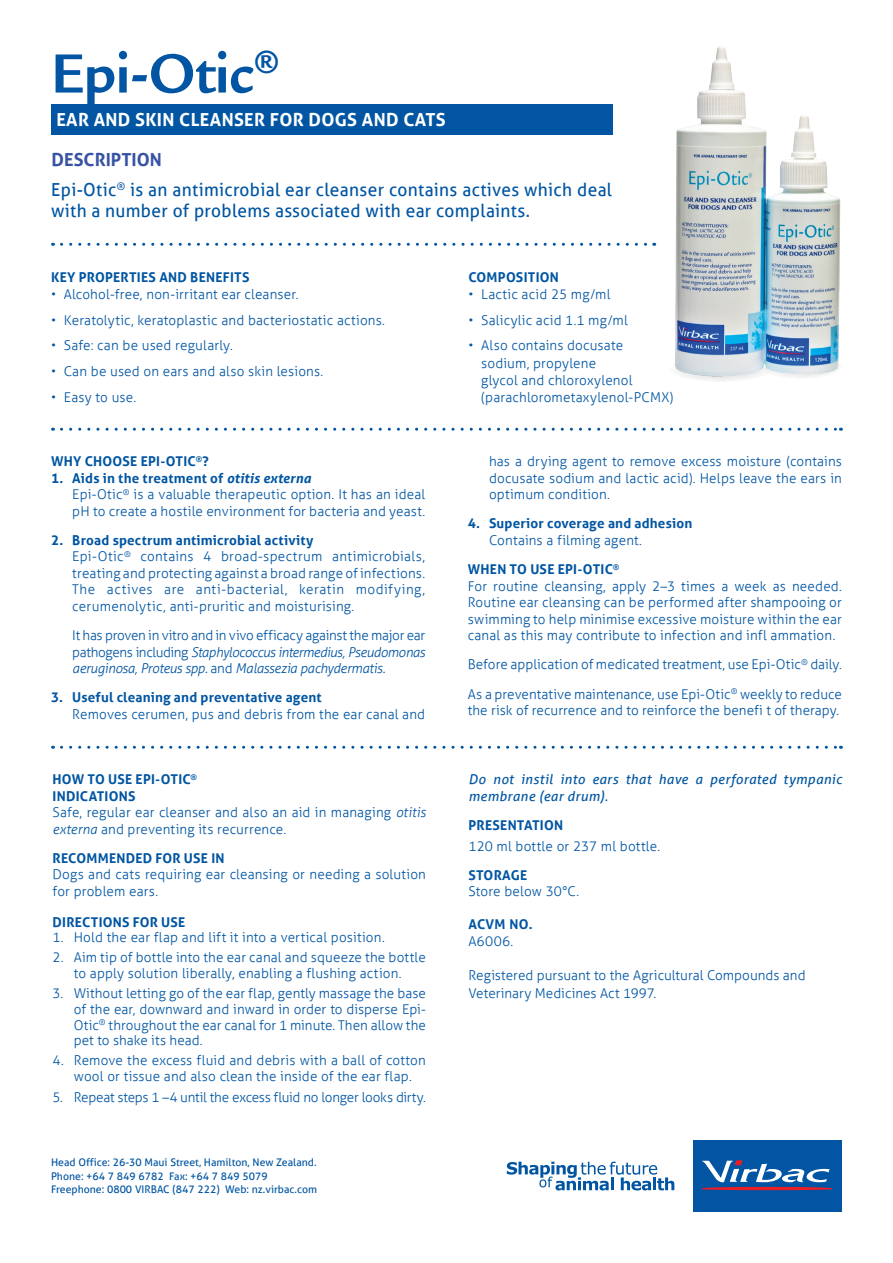
<style>
.page{position:relative;width:893px;height:1263px;background:#fff}
.page>*{position:absolute;margin:0;border:0;box-sizing:border-box;transform-origin:0 0}
.t1{font:700 60px "Legacy Sans Std";color:#0155a2;scale:.96 1}
.t2{font:18px/21px "Aller";letter-spacing:.02em;color:#0155a2;scale:.96 1}
.t3{font:700 18px "Aller";letter-spacing:.02em;color:#fff}
.t4{font:700 18px "Aller";color:#3853a3}
.Two_column_small_typ{font:300 13.5px/16.5px "Aller";letter-spacing:.01em;color:#0155a2}
.Two_column_small_typ-2{font:700 13.5px/16.5px "Aller";letter-spacing:.015em;color:#0155a2}
.Two_column_small_typ-3{font:italic 300 13.5px/16.5px "Aller";letter-spacing:-.02em;color:#0155a2;text-align:justify}
.Two_column_small_typ-4{font:italic 13.5px/16.5px "Aller";letter-spacing:.03em;color:#0155a2}
.Two_column_small_typ-5{font:300 13.5px "Aller";letter-spacing:-.02em;color:#0155a2}
.t5{font:10.5px/13.5px "Aller";color:#0155a2}
.s1{font-style:italic}
.s2{font-style:normal}
</style>
<div class="page">
<svg style="left:61px;top:243px;width:493px;height:3px"></svg>
<svg style="left:61px;top:428px;width:780px;height:3px"></svg>
<svg style="left:61px;top:746px;width:780px;height:3px"></svg>
<img style="left:554px;top:46px;width:287px;height:335px">
<div style="left:51px;top:104px;width:561px;height:31px;background:#0155a2"></div>
<svg style="left:507px;top:1161px;width:167px;height:29px"></svg>
<div style="left:693px;top:1140px;width:148px;height:72px;background:#0155a2"></div>
<div style="left:702px;top:1187px;width:130px;height:3px;border:1px solid #ee1d23;border-radius:50%"></div>
<svg style="left:702px;top:1160px;width:127px;height:23px"></svg>
<p class="t1" style="left:51px;top:39px;width:239px">Epi-Otic<sup>®</sup></p>
<p class="t3" style="left:56px;top:108px;width:391px">EAR AND SKIN CLEANSER FOR DOGS AND CATS</p>
<p class="t4" style="left:52px;top:149px;width:112px">DESCRIPTION</p>
<p class="t2" style="left:51px;top:179px;width:586px">Epi-Otic<sup>®</sup> is an antimicrobial ear cleanser contains actives which deal with a number of problems associated with ear complaints.</p>
<p class="Two_column_small_typ-2" style="left:51px;top:269px;width:200px">KEY PROPERTIES AND BENEFITS</p>
<p class="Two_column_small_typ" style="left:51px;top:286px;width:249px">• Alcohol-free, non-irritant ear cleanser.</p>
<p class="Two_column_small_typ" style="left:51px;top:312px;width:336px">• Keratolytic, keratoplastic and bacteriostatic actions.</p>
<p class="Two_column_small_typ" style="left:51px;top:337px;width:183px">• Safe: can be used regularly.</p>
<p class="Two_column_small_typ" style="left:51px;top:363px;width:274px">• Can be used on ears and also skin lesions.</p>
<p class="Two_column_small_typ" style="left:51px;top:389px;width:87px">• Easy to use.</p>
<p class="Two_column_small_typ-2" style="left:51px;top:453px;width:159px">WHY CHOOSE EPI-OTIC<sup>®</sup>?</p>
<p class="Two_column_small_typ-2" style="left:51px;top:469px;width:262px">1. Aids in the treatment of <span class="s1">otitis externa</span></p>
<p class="Two_column_small_typ" style="left:72px;top:486px;width:354px">Epi-Otic<sup>®</sup> is a valuable therapeutic option. It has an ideal pH to create a hostile environment for bacteria and yeast.</p>
<p class="Two_column_small_typ-2" style="left:51px;top:532px;width:264px">2. Broad spectrum antimicrobial activity</p>
<p class="Two_column_small_typ" style="left:72px;top:548px;width:354px;text-align:justify">Epi-Otic<sup>®</sup> contains 4 broad-spectrum antimicrobials, treating and protecting against a broad range of infections.<br>The actives are anti-bacterial, keratin modifying, cerumenolytic, anti-pruritic and moisturising.</p>
<p class="Two_column_small_typ-3" style="left:72px;top:627px;width:354px"><span class="s2">It has proven in vitro and in vivo efficacy against the major ear pathogens including</span> Staphylococcus intermedius, Pseudomonas aeruginosa, Proteus spp. <span class="s2">and</span> Malassezia pachydermatis.</p>
<p class="Two_column_small_typ-2" style="left:51px;top:689px;width:272px">3. Useful cleaning and preventative agent</p>
<p class="Two_column_small_typ" style="left:72px;top:706px;width:354px">Removes cerumen, pus and debris from the ear canal and</p>
<p class="Two_column_small_typ-2" style="left:53px;top:771px;width:146px">HOW TO USE EPI-OTIC<sup>®<br></sup>INDICATIONS</p>
<p class="Two_column_small_typ" style="left:53px;top:804px;width:375px">Safe, regular ear cleanser and also an aid in managing <span class="s1">otitis externa</span> and preventing its recurrence.</p>
<p class="Two_column_small_typ-2" style="left:53px;top:850px;width:174px">RECOMMENDED FOR USE IN</p>
<p class="Two_column_small_typ" style="left:53px;top:866px;width:375px">Dogs and cats requiring ear cleansing or needing a solution for problem ears.</p>
<p class="Two_column_small_typ-2" style="left:53px;top:913px;width:134px">DIRECTIONS FOR USE</p>
<p class="Two_column_small_typ" style="left:53px;top:929px;width:334px">1. Hold the ear flap and lift it into a vertical position.</p>
<p class="Two_column_small_typ" style="left:53px;top:950px;width:375px;line-height:15.8px;text-align:center">2. Aim tip of bottle into the ear canal and squeeze the bottle to apply solution liberally, enabling a flushing action.</p>
<p class="Two_column_small_typ" style="left:74px;top:985px;width:354px;line-height:15.8px;text-align:justify;text-indent:-21px">3. Without letting go of the ear flap, gently massage the base of the ear, downward and inward in order to disperse Epi-Otic<sup>®</sup> throughout the ear canal for 1 minute. Then allow the pet to shake its head.</p>
<p class="Two_column_small_typ" style="left:53px;top:1053px;width:375px;line-height:15.8px;text-align:center">4. Remove the excess fluid and debris with a ball of cotton wool or tissue and also clean the inside of the ear flap.</p>
<p class="Two_column_small_typ-5" style="left:53px;top:1089px;width:375px">5. Repeat steps 1 –4 until the excess fluid no longer looks dirty.</p>
<p class="t5" style="left:51px;top:1156px;width:267px">Head Office: 26-30 Maui Street, Hamilton, New Zealand.<br>Phone: +64 7 849 6782 Fax: +64 7 849 5079<br>Freephone: 0800 VIRBAC (847 222) Web: nz.virbac.com</p>
<p class="Two_column_small_typ-2" style="left:468px;top:269px;width:92px">COMPOSITION</p>
<p class="Two_column_small_typ" style="left:468px;top:286px;width:144px">• Lactic acid 25 mg/ml</p>
<p class="Two_column_small_typ" style="left:468px;top:312px;width:161px">• Salicylic acid 1.1 mg/ml</p>
<p class="Two_column_small_typ" style="left:481px;top:337px;width:194px;line-height:17.2px;text-indent:-13px">• Also contains docusate sodium, propylene<br>glycol and chloroxylenol (parachlorometaxylenol-PCMX)</p>
<p class="Two_column_small_typ" style="left:489px;top:453px;width:354px;text-align:justify">has a drying agent to remove excess moisture (contains docusate sodium and lactic acid). Helps leave the ears in optimum condition.</p>
<p class="Two_column_small_typ-2" style="left:468px;top:515px;width:226px">4. Superior coverage and adhesion</p>
<p class="Two_column_small_typ" style="left:489px;top:532px;width:155px">Contains a filming agent.</p>
<p class="Two_column_small_typ-2" style="left:468px;top:561px;width:153px">WHEN TO USE EPI-OTIC<sup>®</sup></p>
<p class="Two_column_small_typ" style="left:468px;top:577px;width:376px;text-align:justify">For routine cleansing, apply 2–3 times a week as needed.<br>Routine ear cleansing can be performed after shampooing or swimming to help minimise excessive moisture within the ear canal as this may contribute to infection and infl ammation.</p>
<p class="Two_column_small_typ" style="left:468px;top:656px;width:376px">Before application of medicated treatment, use Epi-Otic<sup>®</sup> daily.</p>
<p class="Two_column_small_typ" style="left:468px;top:686px;width:376px">As a preventative maintenance, use Epi-Otic<sup>®</sup> weekly to reduce the risk of recurrence and to reinforce the benefi t of therapy.</p>
<p class="Two_column_small_typ-4" style="left:468px;top:771px;width:375px">Do not instil into ears that have a perforated tympanic membrane (ear drum).</p>
<p class="Two_column_small_typ-2" style="left:468px;top:817px;width:96px">PRESENTATION</p>
<p class="Two_column_small_typ" style="left:468px;top:838px;width:193px">120 ml bottle or 237 ml bottle.</p>
<p class="Two_column_small_typ-2" style="left:468px;top:867px;width:60px">STORAGE</p>
<p class="Two_column_small_typ" style="left:468px;top:883px;width:112px">Store below 30°C.</p>
<p class="Two_column_small_typ-2" style="left:468px;top:916px;width:66px">ACVM NO.</p>
<p class="Two_column_small_typ" style="left:468px;top:933px;width:46px">A6006.</p>
<p class="Two_column_small_typ" style="left:468px;top:967px;width:339px;line-height:18px">Registered pursuant to the Agricultural Compounds and<br>Veterinary Medicines Act 1997.</p>
</div>
